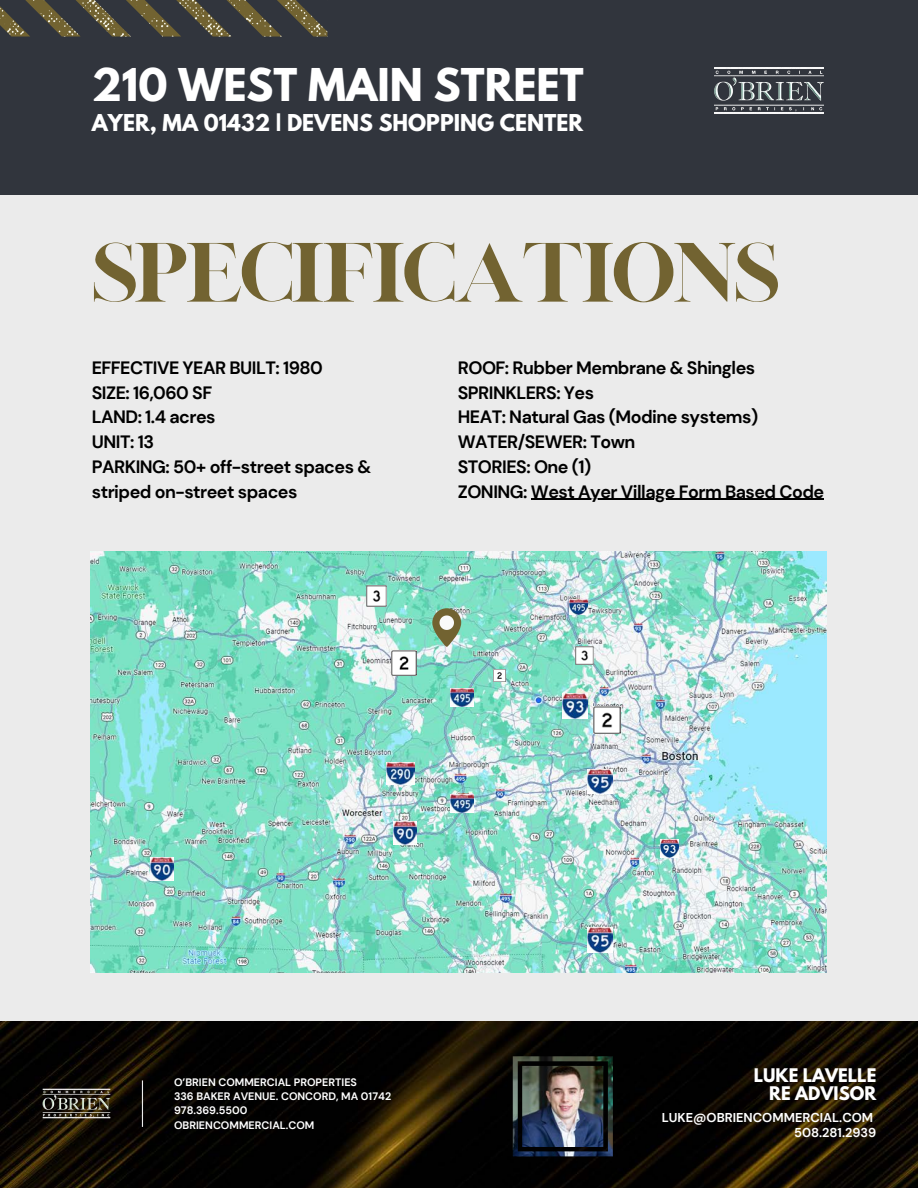
<style>
.page{position:relative;width:918px;height:1188px;background:#ebebeb}
.page>*{position:absolute;margin:0;border:0;box-sizing:border-box;transform-origin:0 0}
.t1{font:68.1px "London";letter-spacing:-.085em;color:#726331}
.t2{font:700 40.05px "League Spartan";color:#fff}
.t3{font:700 20.55px "League Spartan";color:#fff}
.t4{font:700 17.85px/24.8px "DM Sans";letter-spacing:-.03em;color:#000}
.t5{font:700 16.65px "League Spartan";color:#fff}
.t6{font:700 12.75px "DM Sans";color:#fff}
.t7{font:700 10.8px "DM Sans";color:#fff}
</style>
<div class="page">
<img style="left:90px;top:552px;width:736px;height:421px">
<img style="left:588px;top:769px;width:24px;height:25px">
<img style="left:588px;top:928px;width:24px;height:24px">
<img style="left:563px;top:694px;width:25px;height:24px">
<img style="left:593px;top:706px;width:27px;height:27px">
<img style="left:0;top:1022px;width:918px;height:166px">
<hr style="left:142px;top:1080px;width:1px;height:47px;background:#ebebeb">
<img style="left:42px;top:1089px;width:69px;height:29px">
<img style="left:513px;top:1056px;width:100px;height:100px">
<img style="left:367px;top:586px;width:20px;height:20px">
<svg style="left:493px;top:669px;width:13px;height:13px"></svg>
<img style="left:576px;top:647px;width:18px;height:18px">
<img style="left:570px;top:600px;width:18px;height:14px">
<img style="left:660px;top:840px;width:18px;height:18px">
<div style="left:0;top:0;width:918px;height:194px;background:#31353d"></div>
<svg style="left:0;top:0;width:327px;height:37px"></svg>
<img style="left:714px;top:67px;width:109px;height:46px">
<img style="left:392px;top:650px;width:24px;height:25px">
<img style="left:150px;top:857px;width:24px;height:24px">
<img style="left:451px;top:688px;width:22px;height:18px">
<img style="left:451px;top:794px;width:22px;height:18px">
<img style="left:393px;top:821px;width:24px;height:24px">
<img style="left:387px;top:762px;width:28px;height:23px">
<svg style="left:432px;top:608px;width:29px;height:39px"></svg>
<hr style="left:531px;top:499px;width:293px;height:1px;background:#000">
<p class="t2" style="left:92px;top:65px;width:493px">210 WEST MAIN STREET</p>
<p class="t3" style="left:92px;top:113px;width:493px">AYER, MA 01432 | DEVENS SHOPPING CENTER</p>
<p class="t1" style="left:90px;top:226px;width:691px">SPECIFICATIONS</p>
<p class="t4" style="left:92px;top:355px;width:233px">EFFECTIVE YEAR BUILT: 1980</p>
<p class="t4" style="left:92px;top:380px;width:122px">SIZE: 16,060 SF</p>
<p class="t4" style="left:92px;top:405px;width:125px">LAND: 1.4 acres</p>
<p class="t4" style="left:92px;top:430px;width:64px">UNIT: 13</p>
<p class="t4" style="left:92px;top:454px;width:281px">PARKING: 50+ off-street spaces &amp; striped on-street spaces</p>
<p class="t4" style="left:458px;top:355px;width:299px">ROOF: Rubber Membrane &amp; Shingles</p>
<p class="t4" style="left:458px;top:380px;width:138px">SPRINKLERS: Yes</p>
<p class="t4" style="left:458px;top:405px;width:302px">HEAT: Natural Gas (Modine systems)</p>
<p class="t4" style="left:458px;top:430px;width:179px">WATER/SEWER: Town</p>
<p class="t4" style="left:458px;top:454px;width:135px">STORIES: One (1)</p>
<p class="t4" style="left:458px;top:479px;width:368px">ZONING: West Ayer Village Form Based Code</p>
<p class="t7" style="left:174px;top:1075px;width:185px">O’BRIEN COMMERCIAL PROPERTIES</p>
<p class="t7" style="left:174px;top:1089px;width:219px">336 BAKER AVENUE. CONCORD, MA 01742</p>
<p class="t7" style="left:174px;top:1104px;width:75px">978.369.5500</p>
<p class="t7" style="left:174px;top:1118px;width:142px">OBRIENCOMMERCIAL.COM</p>
<p class="t5" style="left:754px;top:1067px;width:124px">LUKE LAVELLE</p>
<p class="t5" style="left:769px;top:1085px;width:109px">RE ADVISOR</p>
<p class="t6" style="left:794px;top:1124px;width:84px">508.281.2939</p>
<p class="t6" style="left:662px;top:1110px;width:213px">LUKE@OBRIENCOMMERCIAL.COM</p>
</div>
